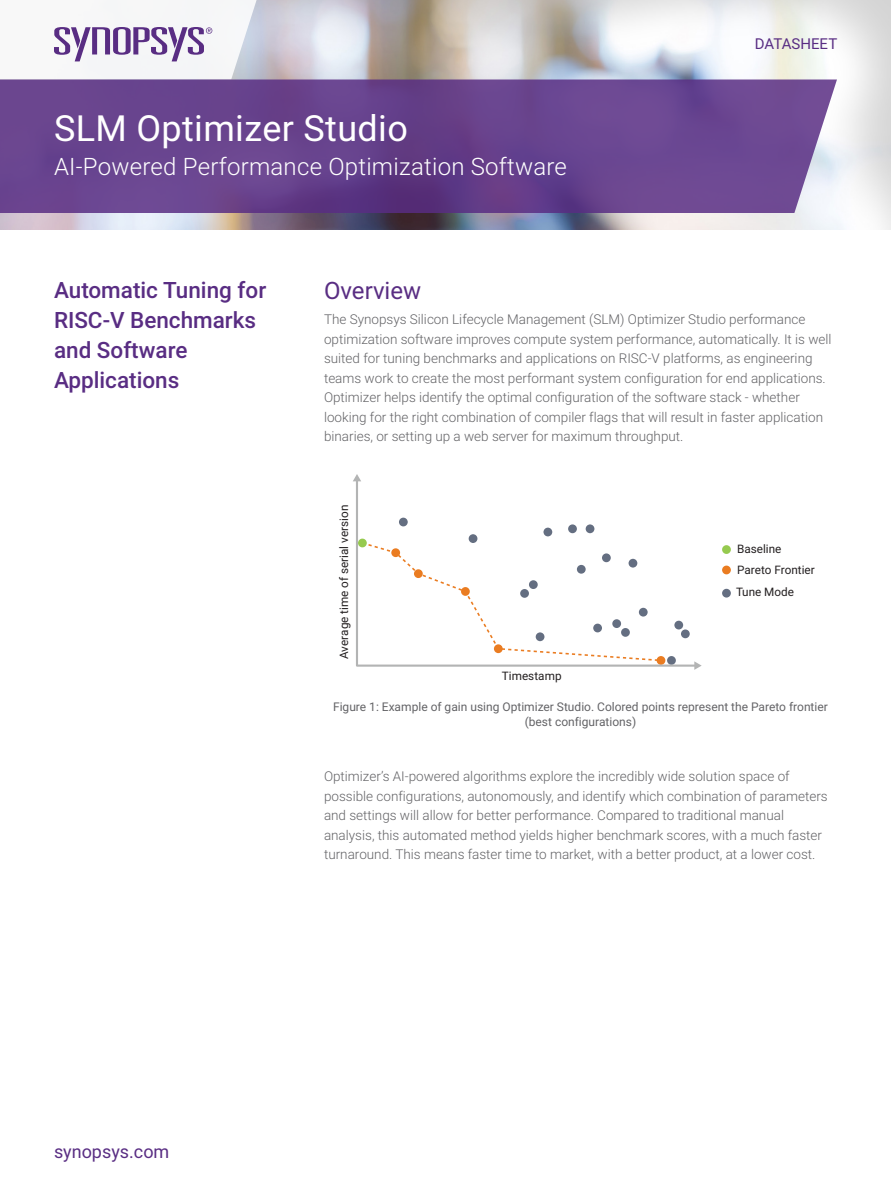
<style>
.page{position:relative;width:891px;height:1188px;background:#fff}
.page>*{position:absolute;margin:0;border:0;box-sizing:border-box;transform-origin:0 0}
.t1{font:36px "Roboto";letter-spacing:.01em;color:#fff}
.SUBTITLE{font:300 24px "Roboto";letter-spacing:.01em;color:#fff}
.HEADING_0__OVERVIEW{font:24px "Roboto";color:#592d83}
.BENEFIT_STATEMENT{font:500 22.5px/30px "Roboto";color:#592d83}
.t2{font:18px "Roboto";color:#592d83}
.t3{font:15px "Roboto";color:#592d83}
.BODY_COPY{font:300 13.5px/19.5px "Roboto";color:#636366}
.FIGURE_CAPTION{font:12px/15px "Roboto";color:#636366;text-align:center}
.t4{font:11.7px/21.6px "Roboto";color:#231f20}
</style>
<div class="page">
<img style="left:0;top:0;width:891px;height:230px">
<svg style="left:0;top:0;width:270px;height:80px"></svg>
<svg style="left:0;top:80px;width:837px;height:133px;background:#69458f"></svg>
<svg style="left:355px;top:481px;width:339px;height:186px"></svg>
<svg style="left:353px;top:474px;width:8px;height:7px"></svg>
<svg style="left:694px;top:661px;width:8px;height:9px"></svg>
<div style="left:722px;top:545px;width:9px;height:9px;background:#96ca4f;border-radius:50%"></div>
<div style="left:722px;top:566px;width:9px;height:8px;background:#ea7c21;border-radius:50%"></div>
<div style="left:722px;top:589px;width:9px;height:9px;background:#646e81;border-radius:50%"></div>
<p class="t1" style="left:54px;top:103px;width:355px">SLM Optimizer Studio</p>
<p class="SUBTITLE" style="left:54px;top:150px;width:515px">AI-Powered Performance Optimization Software</p>
<p class="t3" style="left:755px;top:33px;width:84px">DATASHEET</p>
<p class="BENEFIT_STATEMENT" style="left:54px;top:274px;width:214px">Automatic Tuning for<br>RISC-V Benchmarks and Software<br>Applications</p>
<p class="HEADING_0__OVERVIEW" style="left:324px;top:273px;width:99px">Overview</p>
<p class="BODY_COPY" style="left:324px;top:309px;width:509px">The Synopsys Silicon Lifecycle Management (SLM) Optimizer Studio performance optimization software improves compute system performance, automatically. It is well suited for tuning benchmarks and applications on RISC-V platforms, as engineering teams work to create the most performant system configuration for end applications.<br>Optimizer helps identify the optimal configuration of the software stack - whether looking for the right combination of compiler flags that will result in faster application binaries, or setting up a web server for maximum throughput.</p>
<p class="t4" style="left:333px;top:659px;width:155px;rotate:-90deg">Average time of serial version</p>
<p class="t4" style="left:502px;top:665px;width:61px">Timestamp</p>
<p class="t4" style="left:736px;top:538px;width:80px">Baseline<br>Pareto Frontier<br>Tune Mode</p>
<p class="FIGURE_CAPTION" style="left:333px;top:699px;width:496px">Figure 1: Example of gain using Optimizer Studio. Colored points represent the Pareto frontier (best configurations)</p>
<p class="BODY_COPY" style="left:324px;top:766px;width:505px">Optimizer’s AI-powered algorithms explore the incredibly wide solution space of possible configurations, autonomously, and identify which combination of parameters and settings will allow for better performance. Compared to traditional manual analysis, this automated method yields higher benchmark scores, with a much faster turnaround. This means faster time to market, with a better product, at a lower cost.</p>
<h3 class="t2" style="left:54px;top:1139px;width:117px">synopsys.com</h3>
</div>
